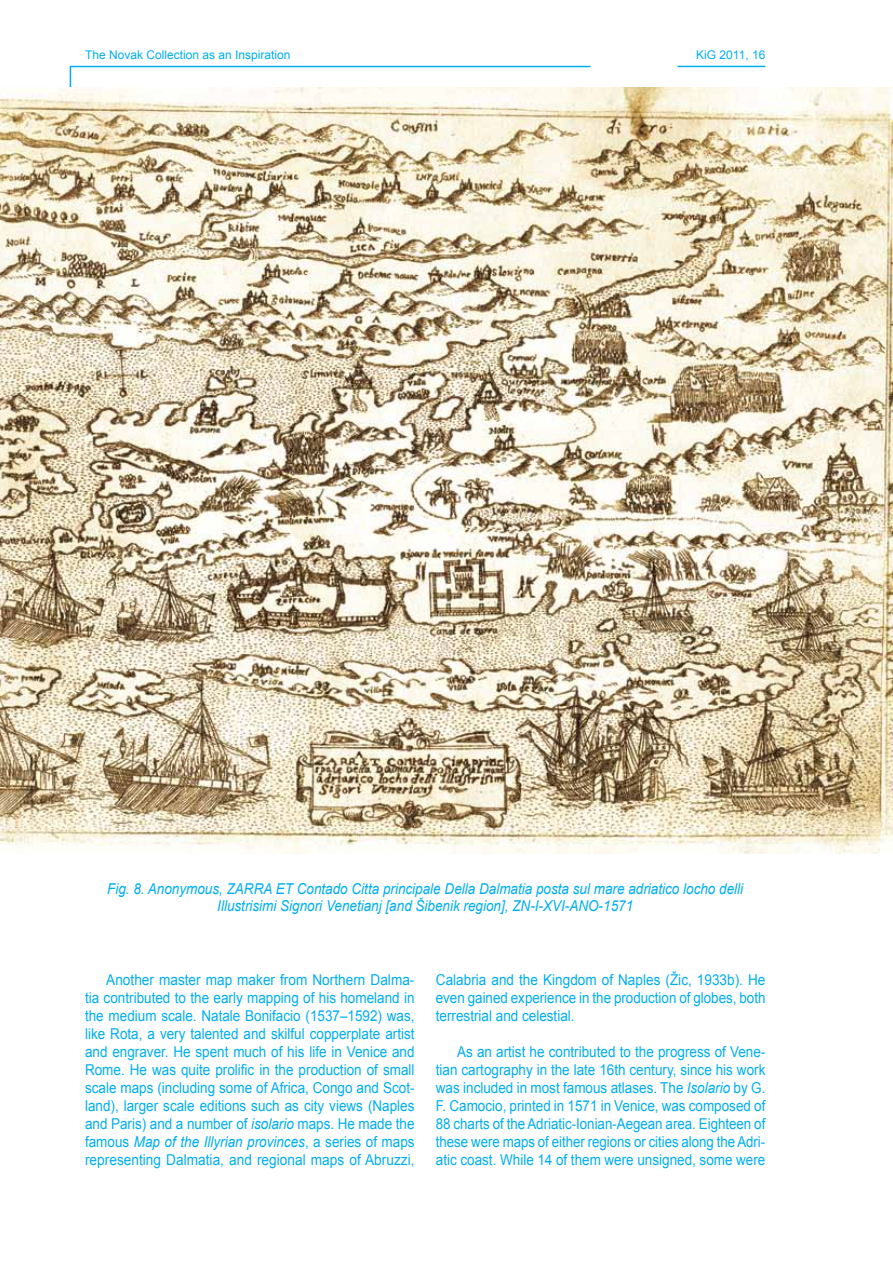
<style>
.page{position:relative;width:893px;height:1263px;background:#fff}
.page>*{position:absolute;margin:0;border:0;box-sizing:border-box;transform-origin:0 0}
.t1{font:15px/18px "Arial";color:#00aeef;text-align:justify;scale:.91 1}
.t2{font:15px/18px "Arial";color:#00aeef;text-align:justify;scale:.9 1}
.t3{font:italic 15px/16.5px "Arial";color:#00aeef;text-align:center;scale:.9 1}
.t4{font:12px "Arial";color:#00aeef}
.s1{font-style:italic}
</style>
<div class="page">
<hr style="left:70px;top:66px;width:520px;height:1px;background:#00aeef">
<hr style="left:70px;top:66px;width:1px;height:442px;background:#00aeef">
<hr style="left:677px;top:66px;width:88px;height:1px;background:#00aeef">
<img style="left:0;top:87px;width:893px;height:766px">
<p class="t4" style="left:85px;top:47px;width:207px">The Novak Collection as an Inspiration</p>
<p class="t4" style="left:696px;top:47px;width:71px">KiG 2011, 16</p>
<p class="t3" style="left:107px;top:881px;width:708px">Fig. 8. Anonymous, ZARRA ET Contado Citta principale Della Dalmatia posta sul mare adriatico locho delli<br>Illustrisimi Signori Venetianj [and Šibenik region], ZN-I-XVI-ANO-1571</p>
<p class="t1" style="left:85px;top:971px;width:364px;text-indent:21px">Another master map maker from Northern Dalma&shy;tia contributed to the early mapping of his homeland in the medium scale. Natale Bonifacio (1537–1592) was, like Rota, a very talented and skilful copperplate artist and engraver. He spent much of his life in Venice and Rome. He was quite prolific in the production of small scale maps (including some of Africa, Congo and Scot&shy;land), larger scale editions such as city views (Naples and Paris) and a number of <span class="s1">isolario</span> maps. He made the famous <span class="s1">Map of the Illyrian provinces</span>, a series of maps representing Dalmatia, and regional maps of Abruzzi,</p>
<p class="t2" style="left:436px;top:971px;width:368px">Calabria and the Kingdom of Naples (Žic, 1933b). He even gained experience in the production of globes, both terrestrial and celestial.</p>
<p class="t2" style="left:436px;top:1043px;width:368px;text-indent:21px">As an artist he contributed to the progress of Vene&shy;tian cartography in the late 16th century, since his work was included in most famous atlases. The <span class="s1">Isolario</span> by G.<br>F. Camocio, printed in 1571 in Venice, was composed of 88 charts of the Adriatic-Ionian-Aegean area. Eighteen of these were maps of either regions or cities along the Adri&shy;atic coast. While 14 of them were unsigned, some were</p>
</div>
